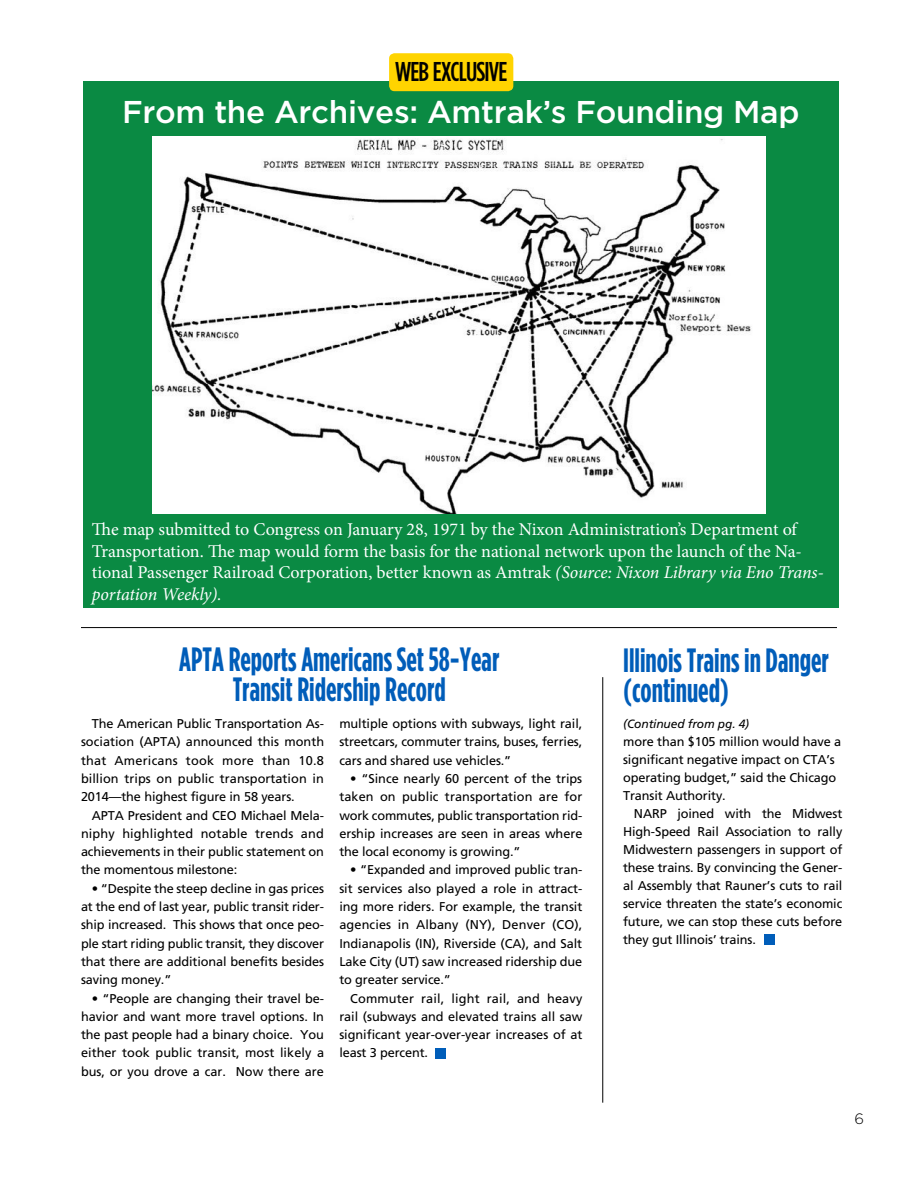
<style>
.page{position:relative;width:918px;height:1188px;background:#fff}
.page>*{position:absolute;margin:0;border:0;box-sizing:border-box;transform-origin:0 0}
.t1{font:500 36px "Gotham";letter-spacing:-.01em;color:#fff}
.t2{font:700 33.6px/30px "Gotham Condensed";color:#005db9;text-align:center;scale:.88 1}
.t3{font:500 31.5px "Gotham";letter-spacing:-.01em;color:#fff}
.t4{font:500 27.15px "Gotham Condensed";letter-spacing:-.03em;color:#000}
.t5{font:18px/21.6px "Minion Pro";letter-spacing:-.005em;color:#fff}
.t6{font:300 15px "Gotham";color:#000}
.t7{font:12.75px/18.3px "Frutiger LT Std";letter-spacing:-.01em;color:#000;text-align:justify}
.t8{font:italic 12px "Frutiger LT Std";letter-spacing:-.01em;color:#000}
.s1{font-style:italic}
</style>
<div class="page">
<div style="left:83px;top:81px;width:756px;height:527px;background:#0a8a43"></div>
<div style="left:389px;top:53px;width:124px;height:38px;background:#ffd400;border-radius:5px"></div>
<hr style="left:81px;top:627px;width:756px;height:1px;background:#000">
<div style="left:435px;top:1048px;width:11px;height:11px;background:#005db9"></div>
<hr style="left:602px;top:677px;width:1px;height:426px;background:#000">
<div style="left:764px;top:934px;width:11px;height:11px;background:#005db9"></div>
<img style="left:152px;top:137px;width:614px;height:377px">
<h3 class="t4" style="left:395px;top:55px;width:114px">WEB EXCLUSIVE</h3>
<h3 class="t3" style="left:122px;top:91px;width:145px">From the</h3>
<h1 class="t1" style="left:274px;top:96px;width:538px"><sup>A</sup> Equipment H its the Tracks</h1>
<h3 class="t3" style="left:299px;top:91px;width:502px">rchives: Amtrak’s Founding Map</h3>
<h1 class="t1" style="left:107px;top:96px;width:225px">New Amtrak</h1>
<p class="t5" style="left:92px;top:519px;width:733px">The map submitted to Congress on January 28, 1971 by the Nixon Administration’s Department of Transportation. The map would form the basis for the national network upon the launch of the Na&shy;tional Passenger Railroad Corporation, better known as Amtrak <span class="s1">(Source: Nixon Library via Eno Trans&shy;portation Weekly).</span></p>
<h2 class="t2" style="left:179px;top:644px;width:365px">APTA Reports Americans Set 58-Year<br>Transit Ridership Record</h2>
<p class="t7" style="left:81px;top:715px;width:245px;text-indent:11px">The American Public Transportation As&shy;sociation (APTA) announced this month that Americans took more than 10.8 billion trips on public transportation in 2014—the highest figure in 58 years.</p>
<p class="t7" style="left:81px;top:806px;width:245px;text-indent:11px">APTA President and CEO Michael Mela&shy;niphy highlighted notable trends and achievements in their public statement on the momentous milestone:</p>
<p class="t7" style="left:81px;top:879px;width:245px;text-indent:11px">• “Despite the steep decline in gas prices at the end of last year, public transit rider&shy;ship increased. This shows that once peo&shy;ple start riding public transit, they discover that there are additional benefits besides saving money.”</p>
<p class="t7" style="left:81px;top:989px;width:245px;text-indent:11px">• “People are changing their travel be&shy;havior and want more travel options. In the past people had a binary choice. You either took public transit, most likely a bus, or you drove a car. Now there are</p>
<p class="t7" style="left:339px;top:715px;width:245px">multiple options with subways, light rail, streetcars, commuter trains, buses, ferries, cars and shared use vehicles.”</p>
<p class="t7" style="left:339px;top:769px;width:245px;text-indent:11px">• “Since nearly 60 percent of the trips taken on public transportation are for work commutes, public transportation rid&shy;ership increases are seen in areas where the local economy is growing.”</p>
<p class="t7" style="left:339px;top:861px;width:245px;text-indent:11px">• “Expanded and improved public tran&shy;sit services also played a role in attract&shy;ing more riders. For example, the transit agencies in Albany (NY), Denver (CO), Indianapolis (IN), Riverside (CA), and Salt Lake City (UT) saw increased ridership due to greater service.”</p>
<p class="t7" style="left:339px;top:989px;width:245px;text-indent:11px">Commuter rail, light rail, and heavy rail (subways and elevated trains all saw significant year-over-year increases of at least 3 percent.</p>
<h2 class="t2" style="left:623px;top:645px;width:235px;text-align:left">Illinois Trains in Danger (continued)</h2>
<p class="t8" style="left:623px;top:717px;width:128px">(Continued from pg. 4)</p>
<p class="t7" style="left:623px;top:733px;width:220px;text-align:left">more than $105 million would have a significant negative impact on CTA’s operating budget,” said the Chicago<br>Transit Authority.</p>
<p class="t7" style="left:623px;top:805px;width:221px;text-indent:11px">NARP joined with the Midwest High-Speed Rail Association to rally Midwestern passengers in support of these trains. By convincing the Gener&shy;al Assembly that Rauner’s cuts to rail service threaten the state’s economic future, we can stop these cuts before they gut Illinois’ trains.</p>
<p class="t6" style="left:854px;top:1109px;width:11px">6</p>
</div>
